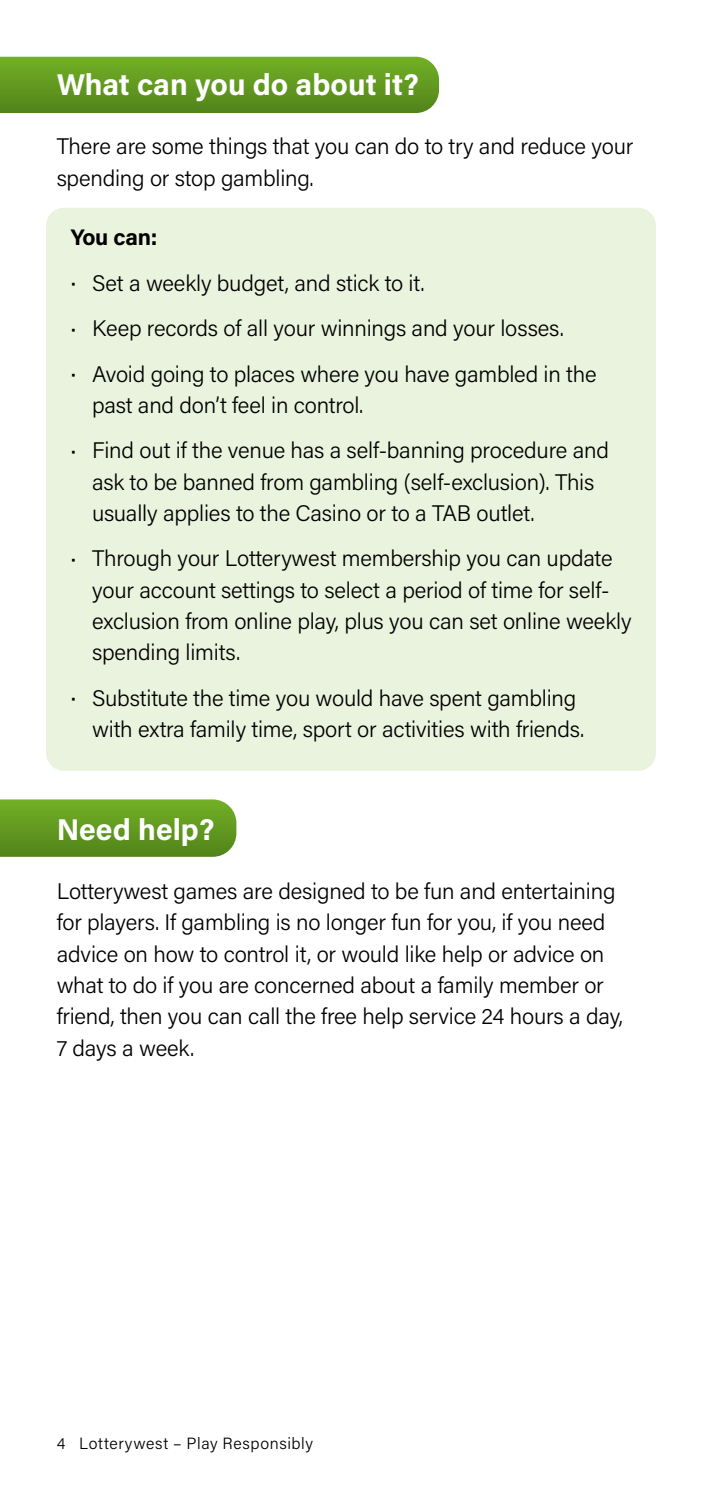
<style>
.page{position:relative;width:702px;height:1489px;background:#fff}
.page>*{position:absolute;margin:0;border:0;box-sizing:border-box;transform-origin:0 0}
.t1{font:700 30px "Acumin Pro";color:#fff}
.t2{font:300 22.5px/31.2px "Acumin Pro";letter-spacing:-.01em;color:#000}
.t3{font:700 22.5px "Acumin Pro";letter-spacing:-.01em;color:#000}
.t4{font:300 16.25px "Acumin Pro";letter-spacing:.035em;color:#000}
.s1{font-size:15px}
</style>
<div class="page">
<svg style="left:0;top:799px;width:236px;height:57px;background:#669c25"></svg>
<svg style="left:0;top:57px;width:439px;height:56px;background:#639a21"></svg>
<div style="left:46px;top:208px;width:610px;height:562px;background:#eaf3de;border-radius:18px"></div>
<h1 class="t1" style="left:57px;top:63px;width:364px">What can you do about it?</h1>
<p class="t2" style="left:57px;top:130px;width:578px">There are some things that you can do to try and reduce your spending or stop gambling.</p>
<p class="t3" style="left:71px;top:221px;width:88px">You can:</p>
<p class="t2" style="left:71px;top:266px;width:355px"><span class="s1">•</span> Set a weekly budget, and stick to it.</p>
<p class="t2" style="left:71px;top:312px;width:494px"><span class="s1">•</span> Keep records of all your winnings and your losses.</p>
<p class="t2" style="left:92px;top:357px;width:506px;text-indent:-21px"><span class="s1">•</span> Avoid going to places where you have gambled in the past and don’t feel in control.</p>
<p class="t2" style="left:92px;top:434px;width:518px;text-indent:-21px"><span class="s1">•</span> Find out if the venue has a self-banning procedure and ask to be banned from gambling (self-exclusion). This usually applies to the Casino or to a TAB outlet.</p>
<p class="t2" style="left:92px;top:542px;width:541px;text-indent:-21px"><span class="s1">•</span> Through your Lotterywest membership you can update your account settings to select a period of time for self&shy;exclusion from online play, plus you can set online weekly spending limits.</p>
<p class="t2" style="left:92px;top:681px;width:493px;text-indent:-21px"><span class="s1">•</span> Substitute the time you would have spent gambling with extra family time, sport or activities with friends.</p>
<h1 class="t1" style="left:57px;top:808px;width:159px">Need help?</h1>
<p class="t2" style="left:57px;top:874px;width:568px">Lotterywest games are designed to be fun and entertaining for players. If gambling is no longer fun for you, if you need advice on how to control it, or would like help or advice on what to do if you are concerned about a family member or friend, then you can call the free help service 24 hours a day, 7 days a week.</p>
<p class="t4" style="left:57px;top:1432px;width:258px">4 Lotterywest – Play Responsibly</p>
</div>
